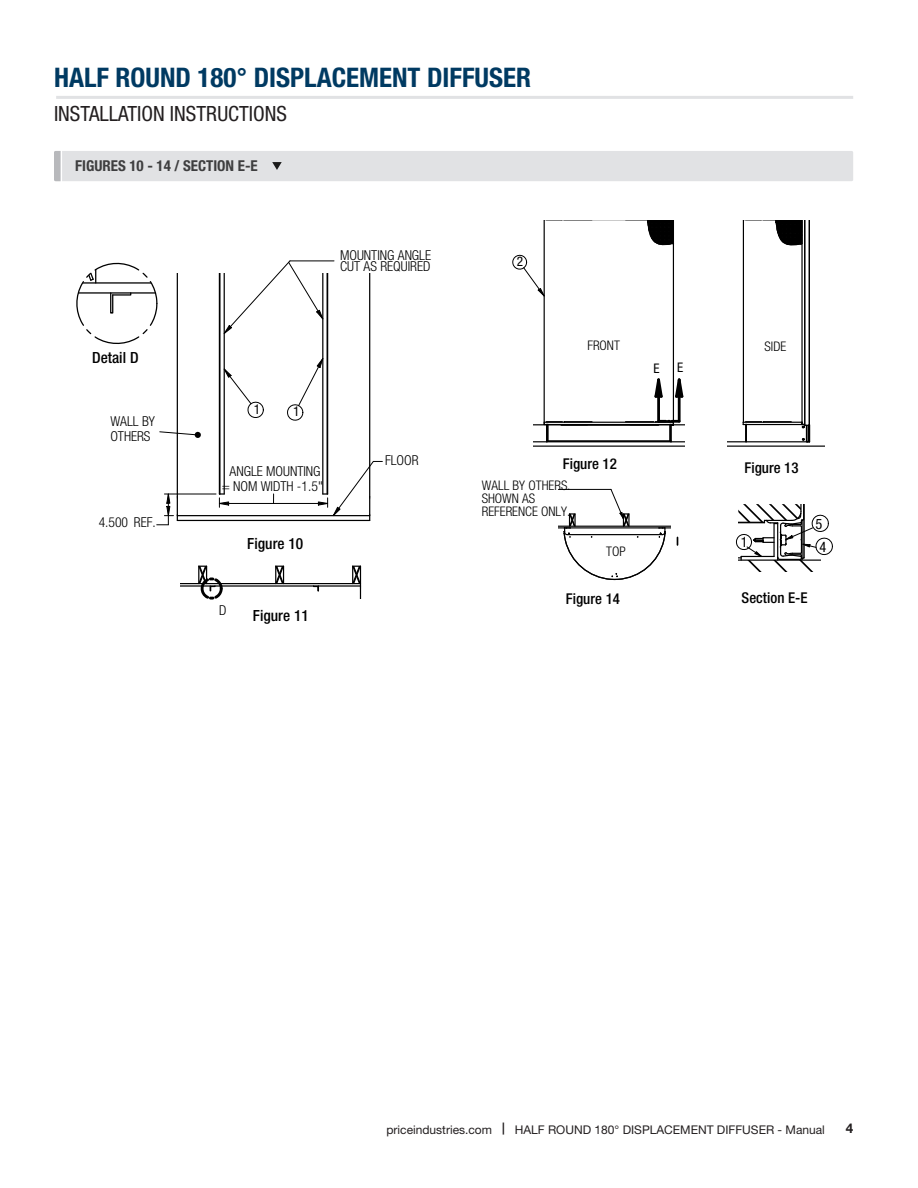
<style>
.page{position:relative;width:918px;height:1188px;background:#fff}
.page>*{position:absolute;margin:0;border:0;box-sizing:border-box;transform-origin:0 0}
.t1{font:700 condensed 27px "Helvetica Neue LT Std";color:#003a62}
.t2{font:condensed 21px "Helvetica Neue LT Std";color:#231f20}
.t3{font:500 condensed 15.45px "Helvetica Neue LT Std";color:#000}
.Image_Caption{font:700 condensed 15px "Helvetica Neue LT Std";color:#3e3e3f}
.t4{font:500 condensed 14.85px "Helvetica Neue LT Std";color:#000}
.t5{font:condensed 14.4px/23.1px "Helvetica Neue LT Std";color:#000}
.t6{font:300 condensed 13.65px/15px "Helvetica Neue LT Std";color:#000}
.t7{font:condensed 13.65px "Helvetica Neue LT Std";color:#000}
.t8{font:700 13.5px "Helvetica Neue LT Std";color:#231f20}
.t9{font:300 condensed 13.2px/13px "Helvetica Neue LT Std";color:#000}
.t10{font:condensed 13.2px "Helvetica Neue LT Std";color:#000}
.t11{font:12px "Helvetica Neue LT Std";color:#231f20}
.s1{font-weight:700}
</style>
<div class="page">
<hr style="left:533px;top:446px;width:152px;height:1px;background:#000">
<hr style="left:533px;top:441px;width:152px;height:1px;background:#000">
<hr style="left:533px;top:424px;width:54px;height:1px;background:#000">
<hr style="left:544px;top:422px;width:129px;height:1px;background:#000">
<hr style="left:544px;top:220px;width:129px;height:1px;background:#000">
<svg style="left:545px;top:220px;width:47px;height:1px"></svg>
<hr style="left:673px;top:220px;width:1px;height:204px;background:#000">
<hr style="left:544px;top:220px;width:1px;height:204px;background:#000">
<svg style="left:544px;top:421px;width:48px;height:21px"></svg>
<hr style="left:561px;top:424px;width:98px;height:2px;background:#000">
<hr style="left:547px;top:440px;width:124px;height:2px;background:#000">
<svg style="left:626px;top:220px;width:49px;height:28px"></svg>
<hr style="left:558px;top:526px;width:112px;height:1px;background:#000">
<hr style="left:558px;top:528px;width:112px;height:1px;background:#000">
<hr style="left:728px;top:446px;width:97px;height:1px;background:#000">
<hr style="left:728px;top:441px;width:79px;height:1px;background:#000">
<hr style="left:743px;top:424px;width:59px;height:1px;background:#000">
<hr style="left:743px;top:422px;width:59px;height:1px;background:#000">
<hr style="left:809px;top:220px;width:1px;height:205px;background:#000">
<hr style="left:804px;top:220px;width:1px;height:204px;background:#000">
<hr style="left:801px;top:220px;width:2px;height:204px;background:#000">
<hr style="left:743px;top:220px;width:1px;height:202px;background:#000">
<svg style="left:743px;top:421px;width:48px;height:21px"></svg>
<svg style="left:801px;top:422px;width:10px;height:21px"></svg>
<svg style="left:744px;top:220px;width:59px;height:28px"></svg>
<svg style="left:626px;top:420px;width:59px;height:22px"></svg>
<hr style="left:657px;top:380px;width:3px;height:41px;background:#000">
<svg style="left:654px;top:378px;width:9px;height:22px"></svg>
<hr style="left:678px;top:380px;width:3px;height:41px;background:#000">
<svg style="left:675px;top:378px;width:9px;height:22px"></svg>
<svg style="left:563px;top:489px;width:103px;height:92px"></svg>
<hr style="left:558px;top:489px;width:53px;height:1px;background:#000">
<svg style="left:512px;top:253px;width:33px;height:45px"></svg>
<svg style="left:736px;top:504px;width:97px;height:67px"></svg>
<div style="left:55px;top:151px;width:798px;height:30px;background:#e1e2e4;border-radius:2px"></div>
<svg style="left:272px;top:162px;width:10px;height:8px"></svg>
<hr style="left:61px;top:148px;width:1px;height:37px;background:#fff">
<svg style="left:54px;top:151px;width:6px;height:30px"></svg>
<hr style="left:322px;top:273px;width:1px;height:221px;background:#000">
<hr style="left:327px;top:273px;width:1px;height:221px;background:#000">
<hr style="left:177px;top:520px;width:193px;height:1px;background:#000">
<hr style="left:177px;top:515px;width:193px;height:1px;background:#000">
<hr style="left:369px;top:273px;width:1px;height:224px;background:#000">
<hr style="left:177px;top:273px;width:1px;height:224px;background:#000">
<hr style="left:224px;top:273px;width:1px;height:221px;background:#000">
<hr style="left:219px;top:273px;width:2px;height:221px;background:#000">
<hr style="left:164px;top:494px;width:52px;height:1px;background:#000">
<svg style="left:157px;top:491px;width:21px;height:35px"></svg>
<hr style="left:168px;top:494px;width:1px;height:31px;background:#000">
<svg style="left:216px;top:493px;width:13px;height:14px"></svg>
<hr style="left:219px;top:503px;width:109px;height:1px;background:#000">
<svg style="left:318px;top:461px;width:64px;height:59px"></svg>
<svg style="left:159px;top:431px;width:42px;height:7px"></svg>
<hr style="left:290px;top:261px;width:44px;height:1px;background:#000">
<svg style="left:223px;top:260px;width:101px;height:76px"></svg>
<svg style="left:313px;top:587px;width:6px;height:5px"></svg>
<hr style="left:181px;top:583px;width:179px;height:1px;background:#000">
<hr style="left:181px;top:585px;width:179px;height:2px;background:#000">
<svg style="left:275px;top:565px;width:10px;height:20px"></svg>
<svg style="left:352px;top:565px;width:10px;height:34px"></svg>
<svg style="left:196px;top:565px;width:28px;height:35px"></svg>
<svg style="left:76px;top:262px;width:82px;height:82px"></svg>
<svg style="left:223px;top:367px;width:41px;height:52px"></svg>
<svg style="left:287px;top:356px;width:37px;height:66px"></svg>
<hr style="left:56px;top:96px;width:797px;height:3px;background:#e1e2e4">
<h1 class="t1" style="left:54px;top:61px;width:479px">HALF ROUND 180° DISPLACEMENT DIFFUSER</h1>
<h2 class="t2" style="left:54px;top:102px;width:235px">INSTALLATION INSTRUCTIONS</h2>
<p class="Image_Caption" style="left:75px;top:157px;width:184px">FIGURES 10 - 14 / SECTION E-E</p>
<p class="t3" style="left:92px;top:348px;width:48px">Detail D</p>
<p class="t6" style="left:110px;top:413px;width:46px">WALL BY<br>OTHERS</p>
<p class="t6" style="left:99px;top:514px;width:59px">4.500 REF.</p>
<p class="t6" style="left:340px;top:249px;width:92px;line-height:11.6px">MOUNTING ANGLE<br>CUT AS REQUIRED</p>
<p class="t7" style="left:254px;top:401px;width:8px">1</p>
<p class="t7" style="left:293px;top:404px;width:8px">1</p>
<p class="t6" style="left:222px;top:464px;width:103px;text-align:center">ANGLE MOUNTING = NOM WIDTH -1.5"</p>
<p class="t6" style="left:219px;top:603px;width:9px">D</p>
<p class="t3" style="left:247px;top:534px;width:57px">Figure 10</p>
<p class="t3" style="left:253px;top:606px;width:57px">Figure 11</p>
<p class="t6" style="left:385px;top:453px;width:35px">FLOOR</p>
<p class="t10" style="left:517px;top:253px;width:8px">2</p>
<p class="t9" style="left:587px;top:339px;width:34px">FRONT</p>
<p class="t10" style="left:654px;top:361px;width:8px">E</p>
<p class="t10" style="left:677px;top:360px;width:8px">E</p>
<p class="t4" style="left:563px;top:455px;width:56px">Figure 12</p>
<p class="t9" style="left:482px;top:479px;width:90px">WALL BY OTHERS.<br>SHOWN AS<br>REFERENCE ONLY.</p>
<p class="t9" style="left:606px;top:544px;width:21px">TOP</p>
<p class="t4" style="left:566px;top:590px;width:56px">Figure 14</p>
<p class="t9" style="left:765px;top:339px;width:23px">SIDE</p>
<p class="t4" style="left:745px;top:459px;width:56px">Figure 13</p>
<p class="t5" style="left:741px;top:530px;width:8px">1</p>
<p class="t5" style="left:816px;top:512px;width:12px">5<br>4</p>
<p class="t4" style="left:742px;top:588px;width:68px">Section E-E</p>
<p class="t11" style="left:387px;top:1122px;width:440px">priceindustries.com <span class="s1">|</span> HALF ROUND 180° DISPLACEMENT DIFFUSER - Manual</p>
<p class="t8" style="left:846px;top:1120px;width:9px">4</p>
</div>
